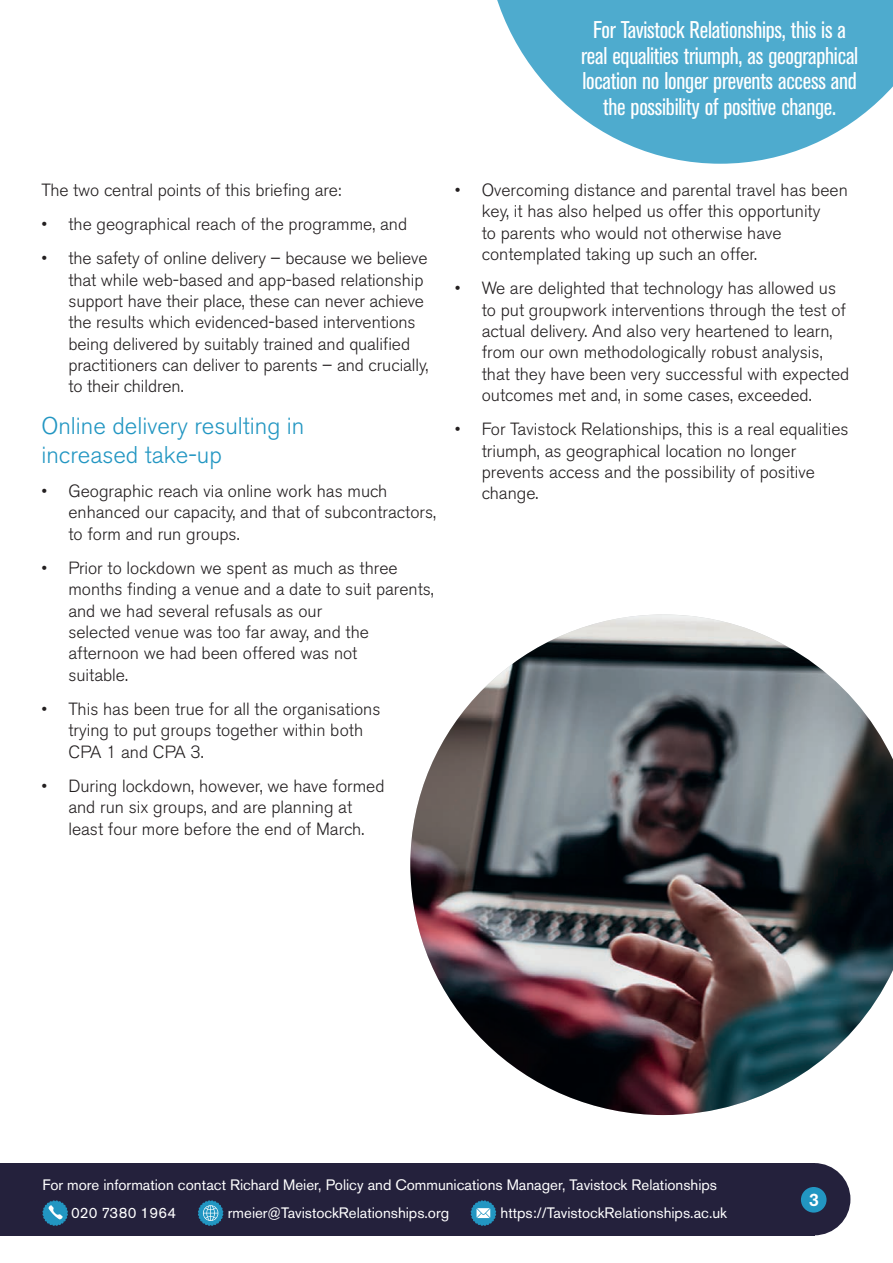
<style>
.page{position:relative;width:893px;height:1263px;background:#fff}
.page>*{position:absolute;margin:0;border:0;box-sizing:border-box;transform-origin:0 0}
.t1{font:condensed 24px/25.5px "Akzidenz Grotesk BE";letter-spacing:-.01em;color:#fff;text-align:center}
.t2{font:300 24px/28.8px "Akzidenz Grotesk BE";color:#2296c2}
.t3{font:500 18px "Akzidenz Grotesk BE";color:#fff}
.t4{font:300 17.55px/21.5px "Akzidenz Grotesk BE";color:#231f20}
.t5{font:15px "Akzidenz Grotesk BE";color:#fff}
</style>
<div class="page">
<img style="left:410px;top:614px;width:483px;height:501px">
<div style="left:0;top:1163px;width:814px;height:72px;background:#24213c"></div>
<div style="left:778px;top:1163px;width:72px;height:72px;background:#24213c;border-radius:50%"></div>
<div style="left:801px;top:1187px;width:25px;height:25px;background:#2296c2;border-radius:50%"></div>
<svg style="left:471px;top:1200px;width:25px;height:26px"></svg>
<svg style="left:198px;top:1200px;width:25px;height:26px"></svg>
<svg style="left:42px;top:1200px;width:26px;height:26px"></svg>
<svg style="left:497px;top:0;width:396px;height:164px;fill:#4eabce"></svg>
<p class="t1" style="left:581px;top:18px;width:279px">For Tavistock Relationships, this is a real equalities triumph, as geographical location no longer prevents access and the possibility of positive change.</p>
<p class="t4" style="left:41px;top:179px;width:302px">The two central points of this briefing are:</p>
<p class="t4" style="left:41px;top:214px;width:367px">• the geographical reach of the programme, and</p>
<p class="t4" style="left:68px;top:248px;width:362px;text-indent:-27px">• the safety of online delivery – because we believe that while web-based and app-based relationship support have their place, these can never achieve the results which evidenced-based interventions being delivered by suitably trained and qualified practitioners can deliver to parents – and crucially, to their children.</p>
<p class="t2" style="left:41px;top:412px;width:265px">Online delivery resulting in increased take-up</p>
<p class="t4" style="left:68px;top:480px;width:369px;text-indent:-27px">• Geographic reach via online work has much enhanced our capacity, and that of subcontractors, to form and run groups.</p>
<p class="t4" style="left:68px;top:557px;width:367px;text-indent:-27px">• Prior to lockdown we spent as much as three months finding a venue and a date to suit parents, and we had several refusals as our<br>selected venue was too far away, and the afternoon we had been offered was not<br>suitable.</p>
<p class="t4" style="left:68px;top:698px;width:313px;text-indent:-27px">• This has been true for all the organisations trying to put groups together within both<br>CPA 1 and CPA 3.</p>
<p class="t4" style="left:41px;top:775px;width:345px;text-align:center">• During lockdown, however, we have formed and run six groups, and are planning at<br>least four more before the end of March.</p>
<p class="t4" style="left:482px;top:179px;width:368px;text-indent:-27px">• Overcoming distance and parental travel has been key, it has also helped us offer this opportunity<br>to parents who would not otherwise have contemplated taking up such an offer.</p>
<p class="t4" style="left:482px;top:278px;width:369px;text-indent:-27px">• We are delighted that technology has allowed us to put groupwork interventions through the test of actual delivery. And also very heartened to learn, from our own methodologically robust analysis, that they have been very successful with expected outcomes met and, in some cases, exceeded.</p>
<p class="t4" style="left:482px;top:419px;width:368px;text-indent:-27px">• For Tavistock Relationships, this is a real equalities triumph, as geographical location no longer prevents access and the possibility of positive change.</p>
<p class="t5" style="left:43px;top:1176px;width:676px">For more information contact Richard Meier, Policy and Communications Manager, Tavistock Relationships</p>
<p class="t5" style="left:71px;top:1204px;width:106px">020 7380 1964</p>
<p class="t5" style="left:228px;top:1204px;width:223px">rmeier@TavistockRelationships.org</p>
<p class="t5" style="left:501px;top:1204px;width:228px">https://TavistockRelationships.ac.uk</p>
<p class="t3" style="left:809px;top:1188px;width:12px">3</p>
</div>
